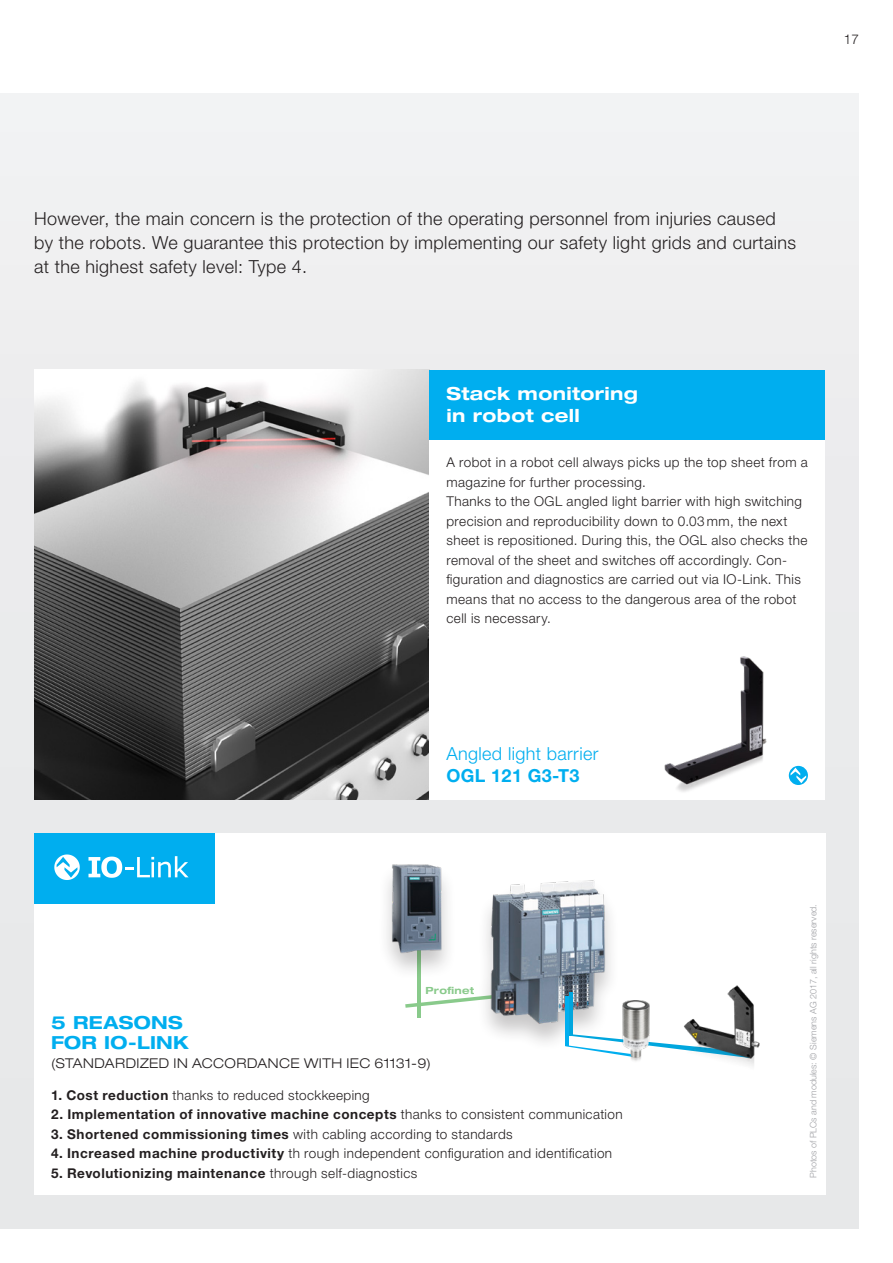
<style>
.page{position:relative;width:893px;height:1263px;background:#fff}
.page>*{position:absolute;margin:0;border:0;box-sizing:border-box;transform-origin:0 0}
.Copy_12_16_schwarz{font:300 18px/24px "Helvetica Neue LTW1 G";letter-spacing:.02em;color:#231f20}
.Headline_9_15_cyan_i{font:700 expanded 18px/22.5px "Helvetica Neue LTW1 G";letter-spacing:.02em;color:#fff}
.Productgroup{font:300 18px "Helvetica Neue LTW1 G";letter-spacing:.02em;color:#00aeef}
.Copy_9_13_schwarz{font:700 expanded 18px/19.5px "Helvetica Neue LTW1 G";letter-spacing:.02em;color:#00aeef}
.Type{font:700 18px "Helvetica Neue LTW1 G";letter-spacing:.02em;color:#00aeef}
.Copy_9_13_schwarz-2{font:300 13.5px/19.5px "Helvetica Neue LTW1 G";letter-spacing:.03em;color:#231f20}
.Copy_9_13_schwarz-3{font:700 13.5px "Helvetica Neue LTW1 G";letter-spacing:.04em;color:#231f20}
.Copy_9_13_schwarz-4{font:300 expanded 13.5px "Helvetica Neue LTW1 G";letter-spacing:.03em;color:#231f20}
.t1{font:700 expanded 9.9px "Helvetica Neue LTW1 G";letter-spacing:.02em;color:#89ca8b}
.t2{font:300 9px "Helvetica Neue LTW1 G";color:#a0a1a5}
.s1{font-weight:700}
.s2{font-weight:300}
</style>
<div class="page">
<div style="left:0;top:94px;width:859px;height:1135px;background:#efeff0"></div>
<img style="left:34px;top:370px;width:395px;height:429px">
<div style="left:429px;top:370px;width:396px;height:429px;background:#fff"></div>
<div style="left:429px;top:370px;width:396px;height:69px;background:#00aeef"></div>
<img style="left:664px;top:656px;width:136px;height:136px">
<div style="left:34px;top:833px;width:791px;height:362px;background:#fff"></div>
<div style="left:34px;top:834px;width:181px;height:70px;background:#00aeef"></div>
<svg style="left:88px;top:856px;width:101px;height:22px"></svg>
<svg style="left:54px;top:854px;width:26px;height:26px"></svg>
<svg style="left:789px;top:766px;width:19px;height:19px"></svg>
<svg style="left:405px;top:996px;width:71px;height:12px"></svg>
<img style="left:482px;top:880px;width:141px;height:162px">
<hr style="left:565px;top:997px;width:3px;height:49px;background:#00aeef">
<hr style="left:417px;top:942px;width:4px;height:75px;background:#89ca8b">
<svg style="left:565px;top:1034px;width:114px;height:22px"></svg>
<div style="left:377px;top:863px;width:80px;height:117px;background:#231f20;opacity:.25"></div>
<img style="left:386px;top:863px;width:64px;height:91px">
<hr style="left:569px;top:992px;width:4px;height:44px;background:#00a6de">
<img style="left:623px;top:1000px;width:27px;height:61px">
<img style="left:679px;top:985px;width:81px;height:81px">
<p class="Copy_9_13_schwarz-2" style="left:844px;top:29px;width:17px">17</p>
<p class="Copy_12_16_schwarz" style="left:34px;top:207px;width:764px">However, the main concern is the protection of the operating personnel from injuries caused by the robots. We guarantee this protection by implementing our safety light grids and curtains at the highest safety level: Type 4.</p>
<p class="Headline_9_15_cyan_i" style="left:446px;top:381px;width:193px">Stack monitoring in robot cell</p>
<p class="Copy_9_13_schwarz-2" style="left:446px;top:453px;width:363px">A robot in a robot cell always picks up the top sheet from a magazine for further processing.<br>Thanks to the OGL angled light barrier with high switching precision and reproducibility down to 0.03 mm, the next sheet is repositioned. During this, the OGL also checks the removal of the sheet and switches off accordingly. Con&shy;figuration and diagnostics are carried out via IO-Link. This means that no access to the dangerous area of the robot cell is necessary.</p>
<p class="Productgroup" style="left:446px;top:742px;width:153px">Angled light barrier</p>
<p class="Type" style="left:446px;top:765px;width:134px">OGL 121 G3-T3</p>
<p class="t1" style="left:426px;top:983px;width:50px">Profinet</p>
<p class="Copy_9_13_schwarz" style="left:51px;top:1012px;width:139px">5 REASONS<br>FOR IO-LINK</p>
<p class="Copy_9_13_schwarz-4" style="left:51px;top:1055px;width:381px">(STANDARDIZED IN ACCORDANCE WITH IEC 61131-9)</p>
<p class="Copy_9_13_schwarz-2" style="left:51px;top:1085px;width:320px"><span class="s1">1. Cost reduction</span> thanks to reduced stockkeeping</p>
<p class="Copy_9_13_schwarz-3" style="left:51px;top:1106px;width:573px">2. Implementation of innovative machine concepts <span class="s2">thanks to consistent communication</span></p>
<p class="Copy_9_13_schwarz-2" style="left:51px;top:1124px;width:463px"><span class="s1">3. Shortened commissioning times</span> with cabling according to standards</p>
<p class="Copy_9_13_schwarz-2" style="left:51px;top:1144px;width:563px"><span class="s1">4. Increased machine productivity</span> th rough independent configuration and identification</p>
<p class="Copy_9_13_schwarz-3" style="left:51px;top:1165px;width:368px">5. Revolutionizing maintenance <span class="s2">through self-diagnostics</span></p>
<p class="t2" style="left:808px;top:1178px;width:275px;rotate:-90deg">Photos of PLCs and modules: © Siemens AG 2017, all rights reserved.</p>
</div>
